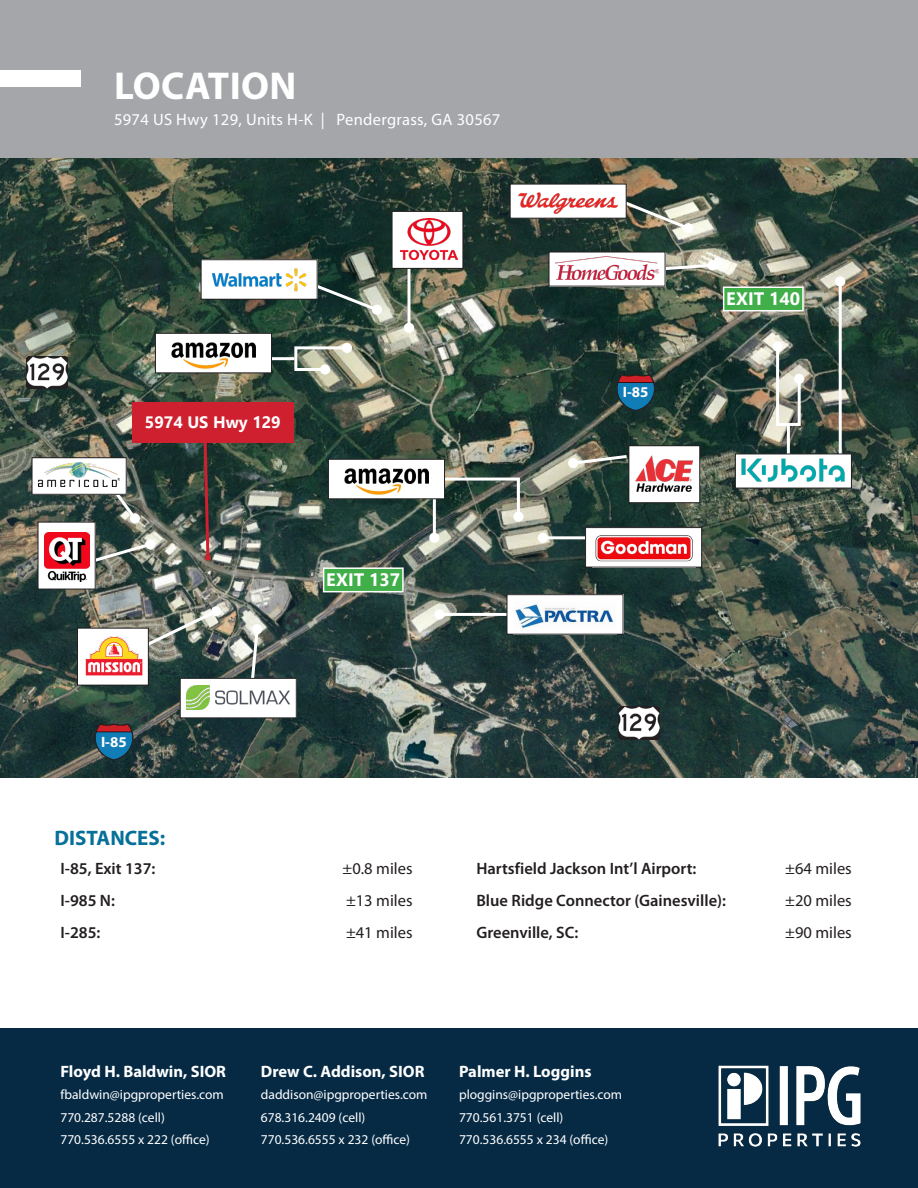
<style>
.page{position:relative;width:918px;height:1188px;background:#fff}
.page>*{position:absolute;margin:0;border:0;box-sizing:border-box;transform-origin:0 0}
.t1{font:700 39px "Myriad Pro";letter-spacing:.01em;color:#fff}
.t2{font:700 21px "Myriad Pro";color:#067099}
.t3{font:700 18px "Segoe UI";color:#fff}
.t4{font:600 16.5px "Myriad Pro";color:#231f20}
.t5{font:700 16.5px "Myriad Pro";color:#fff}
.t6{font:16.5px "Myriad Pro";color:#231f20}
.t7{font:16.5px "Myriad Pro";letter-spacing:.02em;color:#fff}
.t8{font:700 16.5px "Segoe UI";color:#fff}
.t9{font:700 15px "Myriad Pro";color:#fff}
.t10{font:13.5px "Myriad Pro";color:#fff}
</style>
<div class="page">
<img style="left:0;top:158px;width:918px;height:619px">
<div style="left:0;top:0;width:918px;height:158px;background:#a5a6aa"></div>
<div style="left:0;top:70px;width:81px;height:17px;background:#fff"></div>
<div style="left:323px;top:567px;width:81px;height:25px;background:#40ae49;border:2px solid #fff"></div>
<svg style="left:202px;top:443px;width:9px;height:118px"></svg>
<div style="left:133px;top:403px;width:161px;height:40px;background:#cf202f"></div>
<div style="left:723px;top:286px;width:81px;height:25px;background:#40ae49;border:2px solid #fff"></div>
<div style="left:683px;top:223px;width:10px;height:10px;background:#fff;border-radius:50%"></div>
<svg style="left:665px;top:262px;width:51px;height:10px"></svg>
<div style="left:707px;top:260px;width:11px;height:10px;background:#fff;border-radius:50%"></div>
<hr style="left:839px;top:282px;width:3px;height:173px;background:#fff">
<div style="left:835px;top:276px;width:10px;height:11px;background:#fff;border-radius:50%"></div>
<svg style="left:775px;top:343px;width:27px;height:84px"></svg>
<div style="left:773px;top:341px;width:10px;height:10px;background:#fff;border-radius:50%"></div>
<div style="left:794px;top:374px;width:10px;height:10px;background:#fff;border-radius:50%"></div>
<hr style="left:787px;top:424px;width:3px;height:38px;background:#fff">
<svg style="left:570px;top:453px;width:58px;height:13px"></svg>
<div style="left:568px;top:458px;width:10px;height:10px;background:#fff;border-radius:50%"></div>
<hr style="left:543px;top:536px;width:49px;height:3px;background:#fff">
<div style="left:538px;top:533px;width:10px;height:10px;background:#fff;border-radius:50%"></div>
<hr style="left:439px;top:613px;width:71px;height:3px;background:#fff">
<div style="left:434px;top:609px;width:11px;height:11px;background:#fff;border-radius:50%"></div>
<hr style="left:433px;top:492px;width:3px;height:46px;background:#fff">
<div style="left:429px;top:533px;width:10px;height:10px;background:#fff;border-radius:50%"></div>
<svg style="left:436px;top:476px;width:85px;height:44px;background:#58665c"></svg>
<div style="left:513px;top:512px;width:11px;height:10px;background:#fff;border-radius:50%"></div>
<svg style="left:293px;top:345px;width:57px;height:27px"></svg>
<div style="left:342px;top:343px;width:10px;height:10px;background:#fff;border-radius:50%"></div>
<div style="left:320px;top:364px;width:10px;height:11px;background:#fff;border-radius:50%"></div>
<hr style="left:272px;top:357px;width:22px;height:3px;background:#fff">
<svg style="left:314px;top:283px;width:67px;height:31px;background:#4e635b"></svg>
<div style="left:372px;top:305px;width:10px;height:10px;background:#fff;border-radius:50%"></div>
<hr style="left:408px;top:260px;width:3px;height:68px;background:#fff">
<div style="left:404px;top:323px;width:10px;height:10px;background:#fff;border-radius:50%"></div>
<svg style="left:248px;top:626px;width:12px;height:52px"></svg>
<div style="left:252px;top:624px;width:10px;height:10px;background:#fff;border-radius:50%"></div>
<svg style="left:141px;top:607px;width:79px;height:43px;background:#777f76"></svg>
<div style="left:211px;top:606px;width:10px;height:10px;background:#fff;border-radius:50%"></div>
<svg style="left:96px;top:541px;width:58px;height:23px"></svg>
<div style="left:145px;top:539px;width:10px;height:10px;background:#fff;border-radius:50%"></div>
<svg style="left:109px;top:484px;width:30px;height:39px"></svg>
<div style="left:130px;top:513px;width:10px;height:11px;background:#fff;border-radius:50%"></div>
<div style="left:180px;top:678px;width:116px;height:40px;background:#fff"></div>
<img style="left:187px;top:686px;width:103px;height:23px">
<div style="left:180px;top:678px;width:117px;height:40px;border:1px solid #231f20"></div>
<div style="left:38px;top:522px;width:57px;height:67px;background:#fff"></div>
<img style="left:45px;top:532px;width:44px;height:49px">
<div style="left:32px;top:458px;width:94px;height:36px;background:#fff"></div>
<img style="left:39px;top:462px;width:81px;height:25px">
<div style="left:32px;top:457px;width:95px;height:38px;border:1px solid #231f20"></div>
<div style="left:328px;top:459px;width:117px;height:40px;background:#fff"></div>
<img style="left:344px;top:468px;width:85px;height:27px">
<div style="left:328px;top:459px;width:117px;height:40px;border:1px solid #231f20"></div>
<div style="left:586px;top:528px;width:116px;height:39px;background:#fff"></div>
<img style="left:595px;top:535px;width:98px;height:27px">
<div style="left:585px;top:527px;width:117px;height:40px;border:1px solid #231f20"></div>
<div style="left:507px;top:595px;width:116px;height:39px;background:#fff"></div>
<img style="left:515px;top:602px;width:99px;height:27px">
<div style="left:507px;top:594px;width:116px;height:41px;border:1px solid #231f20"></div>
<div style="left:629px;top:446px;width:71px;height:57px;background:#fff"></div>
<img style="left:635px;top:456px;width:57px;height:35px">
<div style="left:628px;top:445px;width:72px;height:58px;border:1px solid #231f20"></div>
<div style="left:392px;top:211px;width:71px;height:57px;background:#fff"></div>
<img style="left:400px;top:219px;width:57px;height:41px">
<div style="left:392px;top:211px;width:71px;height:58px;border:1px solid #231f20"></div>
<div style="left:201px;top:260px;width:116px;height:39px;background:#fff"></div>
<img style="left:211px;top:268px;width:96px;height:24px">
<div style="left:201px;top:259px;width:117px;height:41px;border:1px solid #231f20"></div>
<div style="left:155px;top:333px;width:117px;height:40px;background:#fff"></div>
<img style="left:171px;top:342px;width:85px;height:27px">
<div style="left:155px;top:333px;width:117px;height:40px;border:1px solid #231f20"></div>
<img style="left:509px;top:183px;width:183px;height:49px">
<div style="left:549px;top:252px;width:116px;height:34px;background:#fff"></div>
<img style="left:556px;top:257px;width:103px;height:22px">
<svg style="left:735px;top:453px;width:117px;height:36px"></svg>
<div style="left:78px;top:628px;width:70px;height:57px;background:#fff"></div>
<img style="left:86px;top:637px;width:57px;height:39px">
<div style="left:77px;top:628px;width:72px;height:58px;border:1px solid #231f20"></div>
<svg style="left:617px;top:374px;width:38px;height:37px"></svg>
<svg style="left:95px;top:724px;width:38px;height:36px"></svg>
<img style="left:618px;top:707px;width:41px;height:33px">
<img style="left:27px;top:356px;width:41px;height:33px">
<div style="left:0;top:1029px;width:918px;height:159px;background:#062a44"></div>
<img style="left:718px;top:1065px;width:143px;height:82px">
<p class="t1" style="left:114px;top:61px;width:184px">LOCATION</p>
<p class="t7" style="left:114px;top:109px;width:388px">5974 US Hwy 129, Units H-K | Pendergrass, GA 30567</p>
<p class="t8" style="left:145px;top:407px;width:137px">5974 US Hwy 129</p>
<p class="t3" style="left:326px;top:563px;width:76px">EXIT 137</p>
<p class="t9" style="left:101px;top:732px;width:27px">I-85</p>
<p class="t2" style="left:55px;top:824px;width:112px">DISTANCES:</p>
<p class="t9" style="left:623px;top:383px;width:27px">I-85</p>
<p class="t3" style="left:726px;top:282px;width:76px">EXIT 140</p>
<p class="t4" style="left:60px;top:858px;width:97px">I-85, Exit 137:</p>
<p class="t6" style="left:343px;top:858px;width:71px">±0.8 miles</p>
<p class="t4" style="left:60px;top:890px;width:56px">I-985 N:</p>
<p class="t6" style="left:346px;top:890px;width:68px">±13 miles</p>
<p class="t4" style="left:60px;top:922px;width:41px">I-285:</p>
<p class="t6" style="left:346px;top:923px;width:68px">±41 miles</p>
<p class="t4" style="left:476px;top:858px;width:222px">Hartsfield Jackson Int’l Airport:</p>
<p class="t6" style="left:785px;top:858px;width:68px">±64 miles</p>
<p class="t4" style="left:476px;top:890px;width:251px">Blue Ridge Connector (Gainesville):</p>
<p class="t6" style="left:785px;top:890px;width:68px">±20 miles</p>
<p class="t4" style="left:476px;top:922px;width:103px">Greenville, SC:</p>
<p class="t6" style="left:785px;top:923px;width:68px">±90 miles</p>
<p class="t5" style="left:60px;top:1061px;width:167px">Floyd H. Baldwin, SIOR</p>
<p class="t10" style="left:60px;top:1087px;width:165px">fbaldwin@ipgproperties.com</p>
<p class="t10" style="left:60px;top:1109px;width:106px">770.287.5288 (cell)</p>
<p class="t10" style="left:60px;top:1132px;width:151px">770.536.6555 x 222 (office)</p>
<p class="t5" style="left:261px;top:1061px;width:165px">Drew C. Addison, SIOR</p>
<p class="t10" style="left:261px;top:1087px;width:168px">daddison@ipgproperties.com</p>
<p class="t10" style="left:261px;top:1109px;width:106px">678.316.2409 (cell)</p>
<p class="t10" style="left:261px;top:1132px;width:151px">770.536.6555 x 232 (office)</p>
<p class="t5" style="left:459px;top:1061px;width:134px">Palmer H. Loggins</p>
<p class="t10" style="left:459px;top:1087px;width:165px">ploggins@ipgproperties.com</p>
<p class="t10" style="left:459px;top:1109px;width:106px">770.561.3751 (cell)</p>
<p class="t10" style="left:459px;top:1132px;width:151px">770.536.6555 x 234 (office)</p>
</div>
